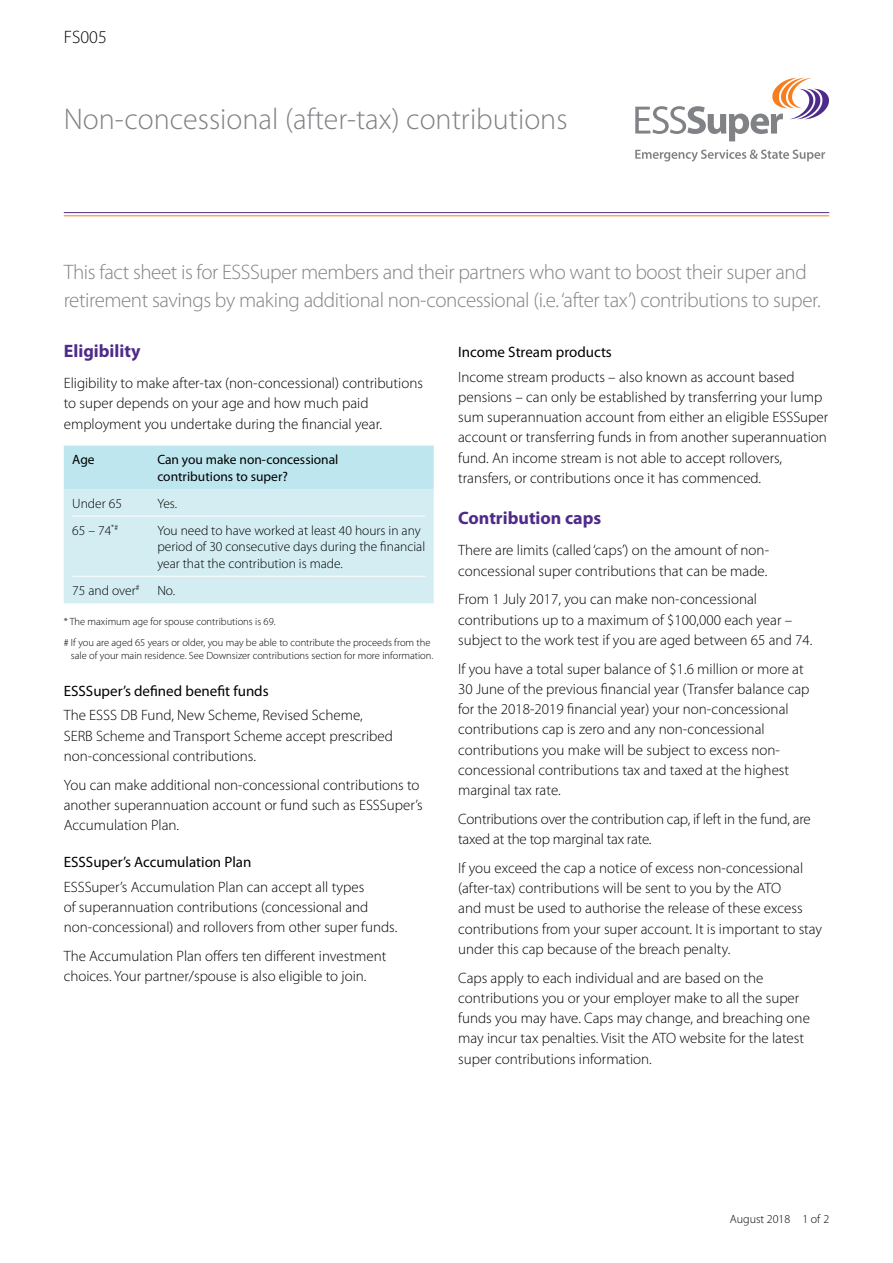
<style>
.page{position:relative;width:893px;height:1263px;background:#fff}
.page>*{position:absolute;margin:0;border:0;box-sizing:border-box;transform-origin:0 0}
.t1{font:300 30px "Myriad Pro";color:#808285}
.t2{font:300 21px/27.8px "Myriad Pro";letter-spacing:-.02em;color:#808285}
.t3{font:700 18px "Myriad Pro";color:#4e2b8a}
.t4{font:300 18px "Myriad Pro";color:#000}
.t5{font:300 15px/20.2px "Myriad Pro";color:#000}
.t6{font:15px "Myriad Pro";color:#000}
.t7{font:300 13.5px/16.5px "Myriad Pro";color:#000}
.t8{font:13.5px/16.5px "Myriad Pro";color:#000}
.t9{font:300 12px "Myriad Pro";color:#000}
.t10{font:300 10.5px/21.3px "Myriad Pro";color:#000}
</style>
<div class="page">
<svg style="left:64px;top:446px;width:370px;height:157px;background:#cdebf1"></svg>
<hr style="left:72px;top:516px;width:85px;height:1px;background:#fff">
<hr style="left:157px;top:516px;width:268px;height:1px;background:#fff">
<hr style="left:72px;top:576px;width:85px;height:1px;background:#fff">
<hr style="left:157px;top:576px;width:268px;height:1px;background:#fff">
<hr style="left:64px;top:212px;width:765px;height:1px;background:#4e2b8a">
<hr style="left:64px;top:215px;width:765px;height:1px;background:#f57e20">
<svg style="left:635px;top:78px;width:194px;height:63px"></svg>
<svg style="left:635px;top:150px;width:190px;height:12px"></svg>
<p class="t4" style="left:64px;top:26px;width:45px">FS005</p>
<h1 class="t1" style="left:64px;top:101px;width:505px">Non-concessional (after-tax) contributions</h1>
<h2 class="t2" style="left:64px;top:258px;width:758px">This fact sheet is for ESSSuper members and their partners who want to boost their super and retirement savings by making additional non-concessional (i.e. ‘after tax’) contributions to super.</h2>
<p class="t3" style="left:64px;top:339px;width:78px">Eligibility</p>
<p class="t5" style="left:64px;top:373px;width:361px">Eligibility to make after-tax (non-concessional) contributions to super depends on your age and how much paid employment you undertake during the financial year.</p>
<p class="t8" style="left:72px;top:451px;width:24px">Age</p>
<p class="t8" style="left:157px;top:451px;width:183px">Can you make non-concessional contributions to super?</p>
<p class="t7" style="left:72px;top:495px;width:51px">Under 65</p>
<p class="t7" style="left:157px;top:495px;width:21px">Yes.</p>
<p class="t7" style="left:72px;top:522px;width:47px">65 – 74<sup>*#</sup></p>
<p class="t7" style="left:157px;top:522px;width:269px">You need to have worked at least 40 hours in any period of 30 consecutive days during the financial year that the contribution is made.</p>
<p class="t7" style="left:72px;top:582px;width:69px">75 and over<sup>#</sup></p>
<p class="t7" style="left:157px;top:582px;width:19px">No.</p>
<p class="t10" style="left:64px;top:610px;width:368px">* The maximum age for spouse contributions is 69.<br># If you are aged 65 years or older, you may be able to contribute the proceeds from the</p>
<p class="t10" style="left:71px;top:644px;width:364px">sale of your main residence. See Downsizer contributions section for more information.</p>
<p class="t6" style="left:64px;top:682px;width:206px">ESSSuper’s defined benefit funds</p>
<p class="t5" style="left:64px;top:705px;width:331px">The ESSS DB Fund, New Scheme, Revised Scheme,<br>SERB Scheme and Transport Scheme accept prescribed non-concessional contributions.</p>
<p class="t5" style="left:64px;top:774px;width:360px">You can make additional non-concessional contributions to another superannuation account or fund such as ESSSuper’s<br>Accumulation Plan.</p>
<p class="t6" style="left:64px;top:853px;width:189px">ESSSuper’s Accumulation Plan</p>
<p class="t5" style="left:64px;top:877px;width:335px">ESSSuper’s Accumulation Plan can accept all types<br>of superannuation contributions (concessional and non-concessional) and rollovers from other super funds.</p>
<p class="t5" style="left:64px;top:946px;width:324px">The Accumulation Plan offers ten different investment choices. Your partner/spouse is also eligible to join.</p>
<p class="t6" style="left:458px;top:343px;width:155px">Income Stream products</p>
<p class="t5" style="left:458px;top:366px;width:372px">Income stream products – also known as account based pensions – can only be established by transferring your lump sum superannuation account from either an eligible ESSSuper account or transferring funds in from another superannuation fund. An income stream is not able to accept rollovers, transfers, or contributions once it has commenced.</p>
<p class="t3" style="left:458px;top:507px;width:145px">Contribution caps</p>
<p class="t5" style="left:458px;top:540px;width:312px">There are limits (called ‘caps’) on the amount of non&shy;concessional super contributions that can be made.</p>
<p class="t5" style="left:458px;top:589px;width:356px">From 1 July 2017, you can make non-concessional contributions up to a maximum of $100,000 each year – subject to the work test if you are aged between 65 and 74.</p>
<p class="t5" style="left:458px;top:658px;width:353px">If you have a total super balance of $1.6 million or more at 30 June of the previous financial year (Transfer balance cap for the 2018-2019 financial year) your non-concessional contributions cap is zero and any non-concessional contributions you make will be subject to excess non&shy;concessional contributions tax and taxed at the highest marginal tax rate.</p>
<p class="t5" style="left:458px;top:809px;width:354px">Contributions over the contribution cap, if left in the fund, are taxed at the top marginal tax rate.</p>
<p class="t5" style="left:458px;top:858px;width:366px">If you exceed the cap a notice of excess non-concessional (after-tax) contributions will be sent to you by the ATO<br>and must be used to authorise the release of these excess contributions from your super account. It is important to stay under this cap because of the breach penalty.</p>
<p class="t5" style="left:458px;top:967px;width:353px">Caps apply to each individual and are based on the contributions you or your employer make to all the super funds you may have. Caps may change, and breaching one may incur tax penalties. Visit the ATO website for the latest super contributions information.</p>
<p class="t9" style="left:730px;top:1211px;width:101px">August 2018 1 of 2</p>
</div>
